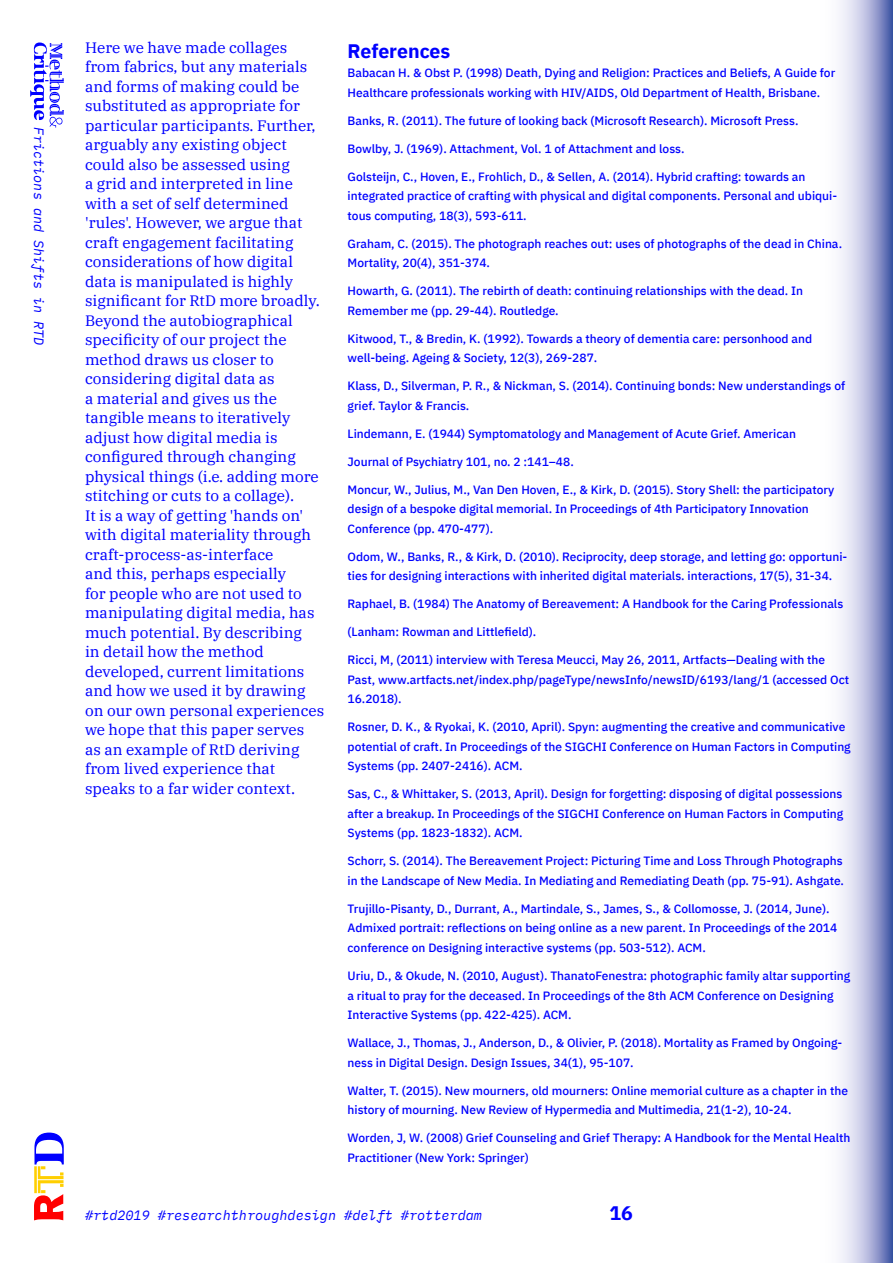
<style>
.page{position:relative;width:893px;height:1263px;background:#fff}
.page>*{position:absolute;margin:0;border:0;box-sizing:border-box;transform-origin:0 0}
.t1{font:700 19.5px "IBM Plex Sans";color:#00f}
.t2{font:15px/19.5px "IBM Plex Serif";color:#00f}
.t3{font:italic 13.5px "IBM Plex Mono";color:#00f}
.t4{font:500 12px/19.5px "IBM Plex Sans";color:#00f}
</style>
<div class="page">
<svg style="left:840px;top:0;width:53px;height:1263px;background:#afb4da"></svg>
<svg style="left:30px;top:43px;width:34px;height:85px"></svg>
<svg style="left:34px;top:1132px;width:30px;height:88px"></svg>
<p class="t3" style="left:49px;top:127px;width:220px;rotate:90deg">Frictions and Shifts in RTD</p>
<p class="t2" style="left:85px;top:37px;width:241px">Here we have made collages from fabrics, but any materials and forms of making could be substituted as appropriate for particular participants. Further, arguably any existing object could also be assessed using<br>a grid and interpreted in line with a set of self determined 'rules'. However, we argue that craft engagement facilitating considerations of how digital data is manipulated is highly significant for RtD more broadly.<br>Beyond the autobiographical specificity of our project the method draws us closer to considering digital data as<br>a material and gives us the tangible means to iteratively adjust how digital media is configured through changing physical things (i.e. adding more stitching or cuts to a collage).<br>It is a way of getting 'hands on' with digital materiality through craft-process-as-interface<br>and this, perhaps especially<br>for people who are not used to manipulating digital media, has much potential. By describing<br>in detail how the method developed, current limitations and how we used it by drawing on our own personal experiences we hope that this paper serves<br>as an example of RtD deriving from lived experience that speaks to a far wider context.</p>
<h1 class="t1" style="left:348px;top:35px;width:104px">References</h1>
<p class="t4" style="left:348px;top:62px;width:489px">Babacan H. &amp; Obst P. (1998) Death, Dying and Religion: Practices and Beliefs, A Guide for<br>Healthcare professionals working with HIV/AIDS, Old Department of Health, Brisbane.</p>
<p class="t4" style="left:348px;top:110px;width:452px">Banks, R. (2011). The future of looking back (Microsoft Research). Microsoft Press.</p>
<p class="t4" style="left:348px;top:138px;width:339px">Bowlby, J. (1969). Attachment, Vol. 1 of Attachment and loss.</p>
<p class="t4" style="left:348px;top:166px;width:491px">Golsteijn, C., Hoven, E., Frohlich, D., &amp; Sellen, A. (2014). Hybrid crafting: towards an integrated practice of crafting with physical and digital components. Personal and ubiqui&shy;tous computing, 18(3), 593-611.</p>
<p class="t4" style="left:348px;top:233px;width:496px">Graham, C. (2015). The photograph reaches out: uses of photographs of the dead in China.<br>Mortality, 20(4), 351-374.</p>
<p class="t4" style="left:348px;top:280px;width:457px">Howarth, G. (2011). The rebirth of death: continuing relationships with the dead. In<br>Remember me (pp. 29-44). Routledge.</p>
<p class="t4" style="left:348px;top:328px;width:466px">Kitwood, T., &amp; Bredin, K. (1992). Towards a theory of dementia care: personhood and well-being. Ageing &amp; Society, 12(3), 269-287.</p>
<p class="t4" style="left:348px;top:375px;width:499px">Klass, D., Silverman, P. R., &amp; Nickman, S. (2014). Continuing bonds: New understandings of grief. Taylor &amp; Francis.</p>
<p class="t4" style="left:348px;top:423px;width:450px">Lindemann, E. (1944) Symptomatology and Management of Acute Grief. American</p>
<p class="t4" style="left:348px;top:451px;width:228px">Journal of Psychiatry 101, no. 2 :141–48.</p>
<p class="t4" style="left:348px;top:479px;width:488px">Moncur, W., Julius, M., Van Den Hoven, E., &amp; Kirk, D. (2015). Story Shell: the participatory design of a bespoke digital memorial. In Proceedings of 4th Participatory Innovation<br>Conference (pp. 470-477).</p>
<p class="t4" style="left:348px;top:546px;width:501px">Odom, W., Banks, R., &amp; Kirk, D. (2010). Reciprocity, deep storage, and letting go: opportuni&shy;ties for designing interactions with inherited digital materials. interactions, 17(5), 31-34.</p>
<p class="t4" style="left:348px;top:593px;width:497px">Raphael, B. (1984) The Anatomy of Bereavement: A Handbook for the Caring Professionals</p>
<p class="t4" style="left:348px;top:621px;width:190px">(Lanham: Rowman and Littlefield).</p>
<p class="t4" style="left:348px;top:649px;width:503px">Ricci, M, (2011) interview with Teresa Meucci, May 26, 2011, Artfacts—Dealing with the<br>Past, www.artfacts.net/index.php/pageType/newsInfo/newsID/6193/lang/1 (accessed Oct<br>16.2018).</p>
<p class="t4" style="left:348px;top:716px;width:505px">Rosner, D. K., &amp; Ryokai, K. (2010, April). Spyn: augmenting the creative and communicative potential of craft. In Proceedings of the SIGCHI Conference on Human Factors in Computing<br>Systems (pp. 2407-2416). ACM.</p>
<p class="t4" style="left:348px;top:783px;width:497px;text-align:justify">Sas, C., &amp; Whittaker, S. (2013, April). Design for forgetting: disposing of digital possessions after a breakup. In Proceedings of the SIGCHI Conference on Human Factors in Computing Systems (pp. 1823-1832). ACM.</p>
<p class="t4" style="left:348px;top:850px;width:498px">Schorr, S. (2014). The Bereavement Project: Picturing Time and Loss Through Photographs in the Landscape of New Media. In Mediating and Remediating Death (pp. 75-91). Ashgate.</p>
<p class="t4" style="left:348px;top:898px;width:491px">Trujillo-Pisanty, D., Durrant, A., Martindale, S., James, S., &amp; Collomosse, J. (2014, June).<br>Admixed portrait: reflections on being online as a new parent. In Proceedings of the 2014 conference on Designing interactive systems (pp. 503-512). ACM.</p>
<p class="t4" style="left:348px;top:965px;width:504px">Uriu, D., &amp; Okude, N. (2010, August). ThanatoFenestra: photographic family altar supporting a ritual to pray for the deceased. In Proceedings of the 8th ACM Conference on Designing<br>Interactive Systems (pp. 422-425). ACM.</p>
<p class="t4" style="left:348px;top:1032px;width:496px">Wallace, J., Thomas, J., Anderson, D., &amp; Olivier, P. (2018). Mortality as Framed by Ongoing&shy;ness in Digital Design. Design Issues, 34(1), 95-107.</p>
<p class="t4" style="left:348px;top:1079px;width:502px">Walter, T. (2015). New mourners, old mourners: Online memorial culture as a chapter in the history of mourning. New Review of Hypermedia and Multimedia, 21(1-2), 10-24.</p>
<p class="t4" style="left:348px;top:1127px;width:504px">Worden, J, W. (2008) Grief Counseling and Grief Therapy: A Handbook for the Mental Health<br>Practitioner (New York: Springer)</p>
<p class="t3" style="left:85px;top:1205px;width:398px">#rtd2019 #researchthroughdesign #delft #rotterdam</p>
<h1 class="t1" style="left:609px;top:1198px;width:25px">16</h1>
</div>
